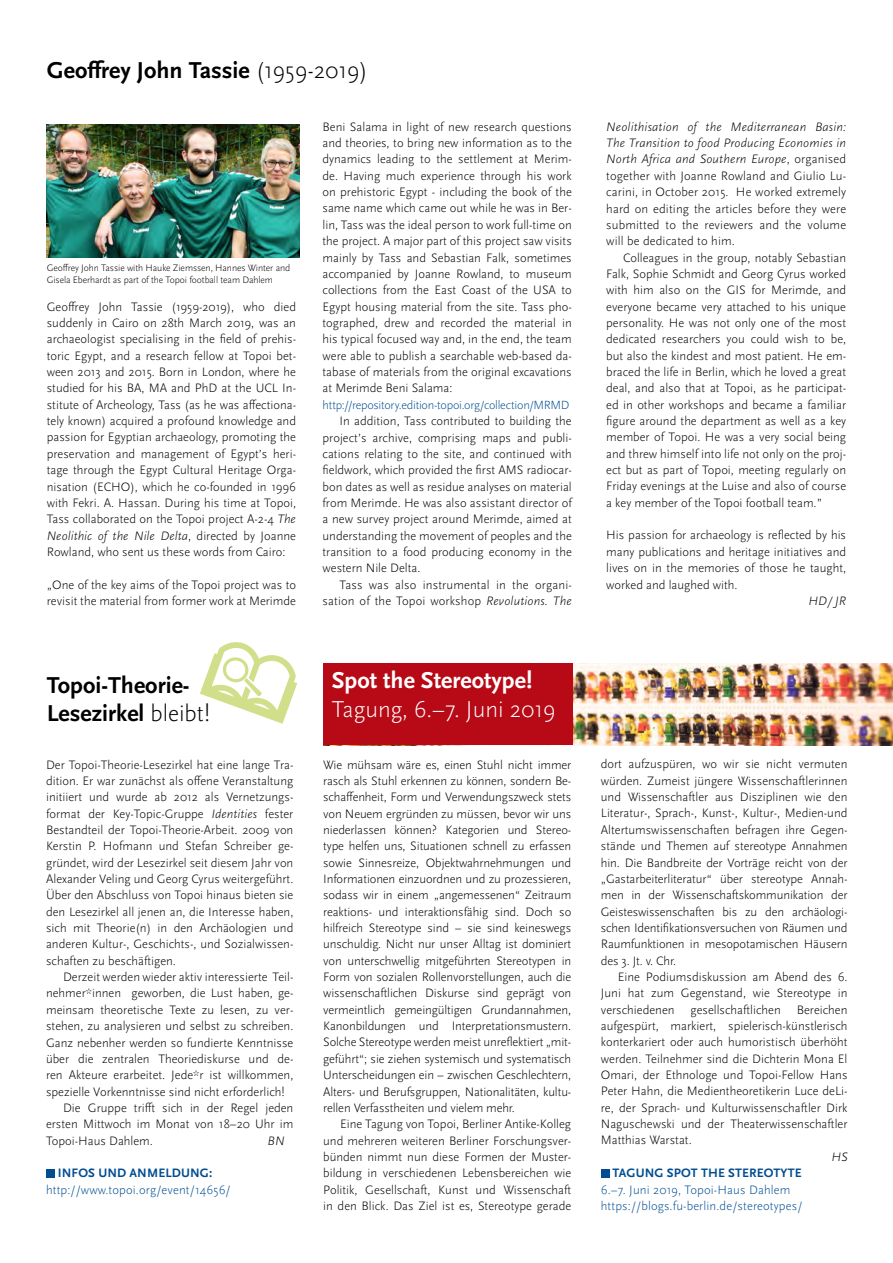
<style>
.page{position:relative;width:893px;height:1263px;background:#fff}
.page>*{position:absolute;margin:0;border:0;box-sizing:border-box;transform-origin:0 0}
.Ü1{font:700 24px/28.8px "Scala Sans OT";color:#000}
.Ü1-2{font:300 24px "Scala Sans OT";color:#fff}
.Ü1-3{font:700 24px "Scala Sans OT";color:#fff}
.Spaltentext{font:300 12.75px/16.4px "Scala Sans OT";color:#000;text-align:justify}
.Spalte_erster_Absatz{font:300 12.75px/16.4px "Scala Sans OT";color:#000;text-align:justify}
.Autorenkürzel{font:300 12.75px/16.4px "Scala Sans OT";letter-spacing:.01em;color:#004d91}
.Spaltentext-2{font:300 12.75px/16.4px "Scala Sans OT";letter-spacing:.01em;color:#004d91;text-align:center}
.Autorenkürzel-2{font:italic 300 12.75px "Scala Sans OT";color:#000}
.Spaltentext-3{font:italic 300 12.75px "Scala Sans OT";color:#000}
.Spaltentext-4{font:300 12.3px "Scala Sans OT";letter-spacing:-.02em;color:#004d91}
.Bildunterschrift{font:300 9.75px/11.7px "Scala Sans OT";letter-spacing:-.01em;color:#000}
.s1{font-weight:300}
.s2{font-style:italic}
.s3{font-weight:700}
</style>
<div class="page">
<svg style="left:200px;top:642px;width:97px;height:82px"></svg>
<img style="left:572px;top:663px;width:321px;height:82px">
<div style="left:323px;top:663px;width:249px;height:82px;background:#b70916"></div>
<div style="left:601px;top:1169px;width:8px;height:8px;background:#004d91"></div>
<img style="left:47px;top:125px;width:253px;height:132px">
<div style="left:46px;top:1169px;width:9px;height:8px;background:#004d91"></div>
<p class="Ü1" style="left:47px;top:56px;width:323px">Geoffrey John Tassie <span class="s1">(1959-2019)</span></p>
<p class="Bildunterschrift" style="left:47px;top:262px;width:245px">Geoffrey John Tassie with Hauke Ziemssen, Hannes Winter and<br>Gisela Eberhardt as part of the Topoi football team Dahlem</p>
<p class="Spalte_erster_Absatz" style="left:47px;top:299px;width:251px">Geoffrey John Tassie (1959-2019), who died suddenly in Cairo on 28th March 2019, was an archaeologist specialising in the field of prehis&shy;toric Egypt, and a research fellow at Topoi bet&shy;ween 2013 and 2015. Born in London, where he studied for his BA, MA and PhD at the UCL In&shy;stitute of Archeology, Tass (as he was affectiona&shy;tely known) acquired a profound knowledge and passion for Egyptian archaeology, promoting the preservation and management of Egypt’s heri&shy;tage through the Egypt Cultural Heritage Orga&shy;nisation (ECHO), which he co-founded in 1996 with Fekri. A. Hassan. During his time at Topoi, Tass collaborated on the Topoi project A-2-4 <span class="s2">The Neolithic of the Nile Delta</span>, directed by Joanne Rowland, who sent us these words from Cairo:</p>
<p class="Spaltentext" style="left:47px;top:576px;width:251px">„One of the key aims of the Topoi project was to revisit the material from former work at Merimde</p>
<p class="Ü1" style="left:47px;top:671px;width:165px">Topoi-Theorie-<br>Lesezirkel <span class="s1">bleibt!</span></p>
<p class="Spalte_erster_Absatz" style="left:46px;top:756px;width:249px">Der Topoi-Theorie-Lesezirkel hat eine lange Tra&shy;dition. Er war zunächst als offene Veranstaltung initiiert und wurde ab 2012 als Vernetzungs&shy;format der Key-Topic-Gruppe <span class="s2">Identities</span> fester Bestandteil der Topoi-Theorie-Arbeit. 2009 von Kerstin P. Hofmann und Stefan Schreiber ge&shy;gründet, wird der Lesezirkel seit diesem Jahr von Alexander Veling und Georg Cyrus weitergeführt.<br>Über den Abschluss von Topoi hinaus bieten sie den Lesezirkel all jenen an, die Interesse haben, sich mit Theorie(n) in den Archäologien und anderen Kultur-, Geschichts-, und Sozialwissen&shy;schaften zu beschäftigen.</p>
<p class="Spaltentext" style="left:46px;top:969px;width:249px;text-indent:17px">Derzeit werden wieder aktiv interessierte Teil&shy;nehmer*innen geworben, die Lust haben, ge&shy;meinsam theoretische Texte zu lesen, zu ver&shy;stehen, zu analysieren und selbst zu schreiben.<br>Ganz nebenher werden so fundierte Kenntnisse über die zentralen Theoriediskurse und de&shy;ren Akteure erarbeitet. Jede*r ist willkommen, spezielle Vorkenntnisse sind nicht erforderlich!</p>
<p class="Spaltentext" style="left:46px;top:1100px;width:249px;text-indent:17px">Die Gruppe trifft sich in der Regel jeden ersten Mittwoch im Monat von 18–20 Uhr im Topoi-Haus Dahlem.</p>
<p class="Spaltentext-3" style="left:268px;top:1133px;width:18px">BN</p>
<p class="Spaltentext-2" style="left:46px;top:1165px;width:186px"><span class="s3">INFOS UND ANMELDUNG: </span>http://www.topoi.org/event/14656/</p>
<p class="Spaltentext" style="left:323px;top:119px;width:251px">Beni Salama in light of new research questions and theories, to bring new information as to the dynamics leading to the settlement at Merim&shy;de. Having much experience through his work on prehistoric Egypt - including the book of the same name which came out while he was in Ber&shy;lin, Tass was the ideal person to work full-time on the project. A major part of this project saw visits mainly by Tass and Sebastian Falk, sometimes accompanied by Joanne Rowland, to museum collections from the East Coast of the USA to Egypt housing material from the site. Tass pho&shy;tographed, drew and recorded the material in his typical focused way and, in the end, the team were able to publish a searchable web-based da&shy;tabase of materials from the original excavations at Merimde Beni Salama:</p>
<p class="Spaltentext-4" style="left:323px;top:398px;width:248px">http://repository.edition-topoi.org/collection/MRMD</p>
<p class="Spaltentext" style="left:323px;top:413px;width:251px;text-indent:17px">In addition, Tass contributed to building the project’s archive, comprising maps and publi&shy;cations relating to the site, and continued with fieldwork, which provided the first AMS radiocar&shy;bon dates as well as residue analyses on material from Merimde. He was also assistant director of a new survey project around Merimde, aimed at understanding the movement of peoples and the transition to a food producing economy in the western Nile Delta.</p>
<p class="Spaltentext" style="left:323px;top:576px;width:251px;text-align:right">Tass was also instrumental in the organi&shy;sation of the Topoi workshop <span class="s2">Revolutions. The</span></p>
<p class="Ü1-3" style="left:332px;top:667px;width:202px">Spot the Stereotype!</p>
<p class="Ü1-2" style="left:332px;top:696px;width:225px">Tagung, 6.–7. Juni 2019</p>
<p class="Spalte_erster_Absatz" style="left:323px;top:756px;width:250px">Wie mühsam wäre es, einen Stuhl nicht immer rasch als Stuhl erkennen zu können, sondern Be&shy;schaffenheit, Form und Verwendungszweck stets von Neuem ergründen zu müssen, bevor wir uns niederlassen können? Kategorien und Stereo&shy;type helfen uns, Situationen schnell zu erfassen sowie Sinnesreize, Objektwahrnehmungen und Informationen einzuordnen und zu prozessieren, sodass wir in einem „angemessenen“ Zeitraum reaktions- und interaktionsfähig sind. Doch so hilfreich Stereotype sind – sie sind keineswegs unschuldig. Nicht nur unser Alltag ist dominiert von unterschwellig mitgeführten Stereotypen in Form von sozialen Rollenvorstellungen, auch die wissenschaftlichen Diskurse sind geprägt von vermeintlich gemeingültigen Grundannahmen, Kanonbildungen und Interpretationsmustern.<br>Solche Stereotype werden meist unreflektiert „mit&shy;geführt“; sie ziehen systemisch und systematisch Unterscheidungen ein – zwischen Geschlechtern, Alters- und Berufsgruppen, Nationalitäten, kultu&shy;rellen Verfasstheiten und vielem mehr.</p>
<p class="Spaltentext" style="left:323px;top:1116px;width:250px;text-indent:17px">Eine Tagung von Topoi, Berliner Antike-Kolleg und mehreren weiteren Berliner Forschungsver&shy;bünden nimmt nun diese Formen der Muster&shy;bildung in verschiedenen Lebensbereichen wie Politik, Gesellschaft, Kunst und Wissenschaft in den Blick. Das Ziel ist es, Stereotype gerade</p>
<p class="Spaltentext" style="left:606px;top:119px;width:241px"><span class="s2">Neolithisation of the Mediterranean Basin:<br>The Transition to food Producing Economies in North Africa and Southern Europe</span>, organised together with Joanne Rowland and Giulio Lu&shy;carini, in October 2015. He worked extremely hard on editing the articles before they were submitted to the reviewers and the volume will be dedicated to him.</p>
<p class="Spaltentext" style="left:606px;top:249px;width:241px;text-indent:17px">Colleagues in the group, notably Sebastian Falk, Sophie Schmidt and Georg Cyrus worked with him also on the GIS for Merimde, and everyone became very attached to his unique personality. He was not only one of the most dedicated researchers you could wish to be, but also the kindest and most patient. He em&shy;braced the life in Berlin, which he loved a great deal, and also that at Topoi, as he participat&shy;ed in other workshops and became a familiar figure around the department as well as a key member of Topoi. He was a very social being and threw himself into life not only on the proj&shy;ect but as part of Topoi, meeting regularly on Friday evenings at the Luise and also of course a key member of the Topoi football team.”</p>
<p class="Spalte_erster_Absatz" style="left:606px;top:527px;width:241px">His passion for archaeology is reflected by his many publications and heritage initiatives and lives on in the memories of those he taught, worked and laughed with.</p>
<p class="Autorenkürzel-2" style="left:808px;top:594px;width:39px">HD/ JR</p>
<p class="Spaltentext" style="left:601px;top:756px;width:248px">dort aufzuspüren, wo wir sie nicht vermuten würden. Zumeist jüngere Wissenschaftlerinnen und Wissenschaftler aus Disziplinen wie den Literatur-, Sprach-, Kunst-, Kultur-, Medien-und Altertumswissenschaften befragen ihre Gegen&shy;stände und Themen auf stereotype Annahmen hin. Die Bandbreite der Vorträge reicht von der „Gastarbeiterliteratur“ über stereotype Annah&shy;men in der Wissenschaftskommunikation der Geisteswissenschaften bis zu den archäologi&shy;schen Identifikationsversuchen von Räumen und Raumfunktionen in mesopotamischen Häusern des 3. Jt. v. Chr.</p>
<p class="Spaltentext" style="left:601px;top:969px;width:248px;text-indent:17px">Eine Podiumsdiskussion am Abend des 6.<br>Juni hat zum Gegenstand, wie Stereotype in verschiedenen gesellschaftlichen Bereichen aufgespürt, markiert, spielerisch-künstlerisch konterkariert oder auch humoristisch überhöht werden. Teilnehmer sind die Dichterin Mona El Omari, der Ethnologe und Topoi-Fellow Hans Peter Hahn, die Medientheoretikerin Luce deLi&shy;re, der Sprach- und Kulturwissenschaftler Dirk Naguschewski und der Theaterwissenschaftler Matthias Warstat.</p>
<p class="Spaltentext-3" style="left:831px;top:1150px;width:18px">HS</p>
<p class="Autorenkürzel" style="left:601px;top:1165px;width:203px;text-indent:12px"><span class="s3">TAGUNG SPOT THE STEREOTYTE<br></span>6.–7. Juni 2019, Topoi-Haus Dahlem https://blogs.fu-berlin.de/stereotypes/</p>
</div>
